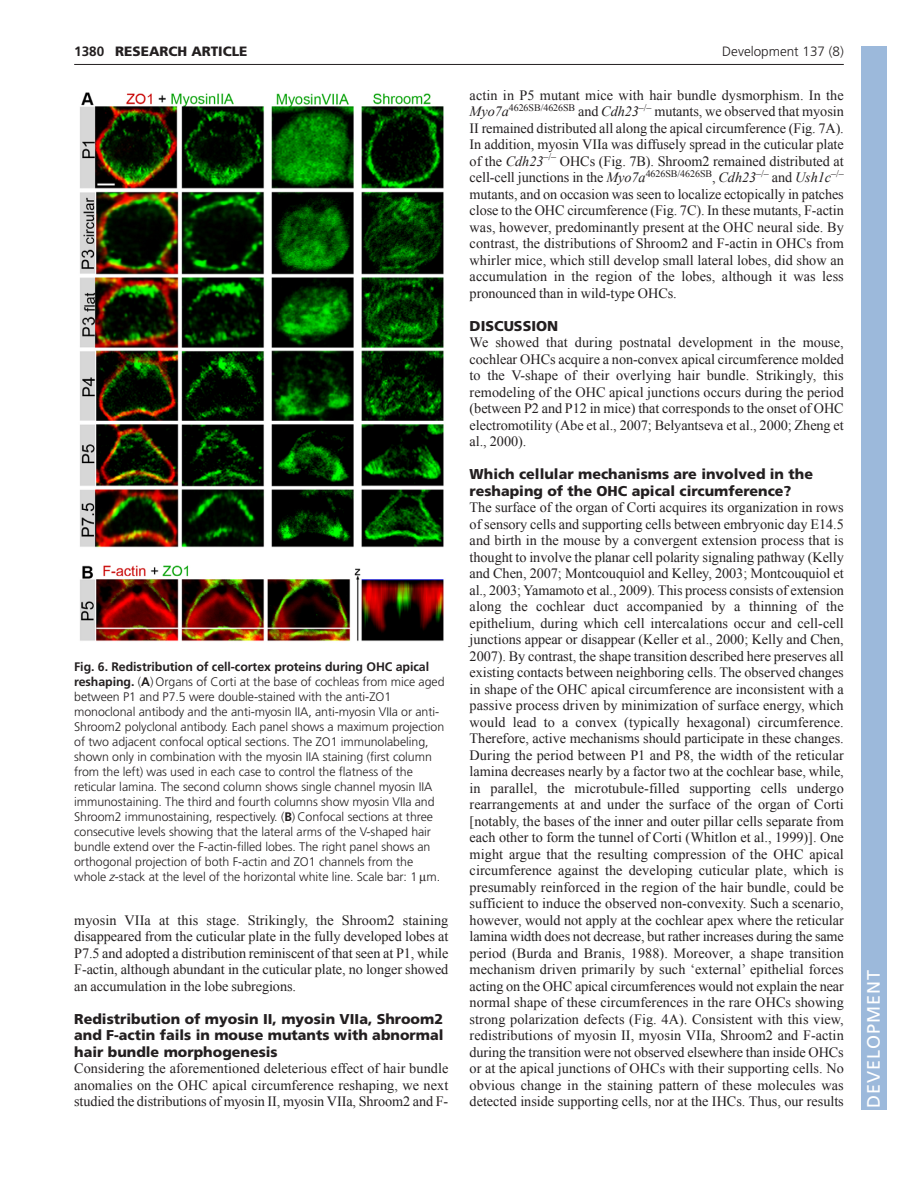
<style>
.page{position:relative;width:918px;height:1188px;background:#fff}
.page>*{position:absolute;margin:0;border:0;box-sizing:border-box;transform-origin:0 0}
.t1{font:18px "Frutiger LT Std";letter-spacing:.055em;color:#fff}
.t2{font:14.25px/16.5px "Times New Roman";letter-spacing:-.005em;color:#231f20;text-align:justify}
.t3{font:900 14.25px/16.5px "Frutiger LT Std";color:#231f20;text-align:justify}
.t4{font:300 13.5px "Frutiger LT Std";color:#231f20}
.t5{font:900 13.5px "Frutiger LT Std";color:#231f20}
.t6{font:700 13.5px "Frutiger LT Std";color:#231f20}
.t7{font:300 12.3px/15px "Frutiger LT Std";letter-spacing:-.005em;color:#231f20}
.s1{font-weight:700}
.s2{font-style:italic}
</style>
<div class="page">
<hr style="left:74px;top:64px;width:770px;height:1px;background:#231f20">
<img style="left:80px;top:92px;width:364px;height:549px">
<div style="left:861px;top:46px;width:25px;height:1064px;background:#9cb9db"></div>
<p class="t6" style="left:74px;top:46px;width:32px">1380</p>
<p class="t5" style="left:115px;top:46px;width:134px">RESEARCH ARTICLE</p>
<p class="t4" style="left:722px;top:46px;width:123px">Development 137 (8)</p>
<p class="t7" style="left:74px;top:660px;width:372px"><span class="s1">Fig. 6. Redistribution of cell-cortex proteins during OHC apical reshaping.</span> (<span class="s1">A</span>) Organs of Corti at the base of cochleas from mice aged between P1 and P7.5 were double-stained with the anti-ZO1 monoclonal antibody and the anti-myosin IIA, anti-myosin VIIa or anti-Shroom2 polyclonal antibody. Each panel shows a maximum projection of two adjacent confocal optical sections. The ZO1 immunolabeling, shown only in combination with the myosin IIA staining (first column from the left) was used in each case to control the flatness of the reticular lamina. The second column shows single channel myosin IIA immunostaining. The third and fourth columns show myosin VIIa and Shroom2 immunostaining, respectively. (<span class="s1">B</span>) Confocal sections at three consecutive levels showing that the lateral arms of the V-shaped hair bundle extend over the F-actin-filled lobes. The right panel shows an orthogonal projection of both F-actin and ZO1 channels from the whole <span class="s2">z</span>-stack at the level of the horizontal white line. Scale bar: 1 m.</p>
<p class="t2" style="left:74px;top:912px;width:376px">myosin VIIa at this stage. Strikingly, the Shroom2 staining disappeared from the cuticular plate in the fully developed lobes at P7.5 and adopted a distribution reminiscent of that seen at P1, while F-actin, although abundant in the cuticular plate, no longer showed an accumulation in the lobe subregions.</p>
<p class="t3" style="left:74px;top:1012px;width:371px">Redistribution of myosin II, myosin VIIa, Shroom2 and F-actin fails in mouse mutants with abnormal hair bundle morphogenesis</p>
<p class="t2" style="left:74px;top:1060px;width:376px">Considering the aforementioned deleterious effect of hair bundle anomalies on the OHC apical circumference reshaping, we next studied the distributions of myosin II, myosin VIIa, Shroom2 and F-</p>
<p class="t2" style="left:470px;top:87px;width:376px">actin in P5 mutant mice with hair bundle dysmorphism. In the <span class="s2">Myo7a</span><sup>4626SB/4626SB</sup> and <span class="s2">Cdh23</span><sup>–/–</sup> mutants, we observed that myosin II remained distributed all along the apical circumference (Fig. 7A).<br>In addition, myosin VIIa was diffusely spread in the cuticular plate of the <span class="s2">Cdh23</span><sup>–/–</sup> OHCs (Fig. 7B). Shroom2 remained distributed at cell-cell junctions in the <span class="s2">Myo7a</span><sup>4626SB/4626SB</sup>, <span class="s2">Cdh23</span><sup>–/–</sup> and <span class="s2">Ush1c</span><sup>–/– </sup>mutants, and on occasion was seen to localize ectopically in patches close to the OHC circumference (Fig. 7C). In these mutants, F-actin was, however, predominantly present at the OHC neural side. By contrast, the distributions of Shroom2 and F-actin in OHCs from whirler mice, which still develop small lateral lobes, did show an accumulation in the region of the lobes, although it was less pronounced than in wild-type OHCs.</p>
<p class="t3" style="left:470px;top:319px;width:90px">DISCUSSION</p>
<p class="t2" style="left:470px;top:334px;width:376px">We showed that during postnatal development in the mouse, cochlear OHCs acquire a non-convex apical circumference molded to the V-shape of their overlying hair bundle. Strikingly, this remodeling of the OHC apical junctions occurs during the period (between P2 and P12 in mice) that corresponds to the onset of OHC electromotility (Abe et al., 2007; Belyantseva et al., 2000; Zheng et al., 2000).</p>
<p class="t3" style="left:470px;top:467px;width:345px">Which cellular mechanisms are involved in the reshaping of the OHC apical circumference?</p>
<p class="t2" style="left:470px;top:499px;width:376px">The surface of the organ of Corti acquires its organization in rows of sensory cells and supporting cells between embryonic day E14.5 and birth in the mouse by a convergent extension process that is thought to involve the planar cell polarity signaling pathway (Kelly and Chen, 2007; Montcouquiol and Kelley, 2003; Montcouquiol et al., 2003; Yamamoto et al., 2009). This process consists of extension along the cochlear duct accompanied by a thinning of the epithelium, during which cell intercalations occur and cell-cell junctions appear or disappear (Keller et al., 2000; Kelly and Chen, 2007). By contrast, the shape transition described here preserves all existing contacts between neighboring cells. The observed changes in shape of the OHC apical circumference are inconsistent with a passive process driven by minimization of surface energy, which would lead to a convex (typically hexagonal) circumference.<br>Therefore, active mechanisms should participate in these changes.<br>During the period between P1 and P8, the width of the reticular lamina decreases nearly by a factor two at the cochlear base, while, in parallel, the microtubule-filled supporting cells undergo rearrangements at and under the surface of the organ of Corti [notably, the bases of the inner and outer pillar cells separate from each other to form the tunnel of Corti (Whitlon et al., 1999)]. One might argue that the resulting compression of the OHC apical circumference against the developing cuticular plate, which is presumably reinforced in the region of the hair bundle, could be sufficient to induce the observed non-convexity. Such a scenario, however, would not apply at the cochlear apex where the reticular lamina width does not decrease, but rather increases during the same period (Burda and Branis, 1988). Moreover, a shape transition mechanism driven primarily by such ‘external’ epithelial forces acting on the OHC apical circumferences would not explain the near normal shape of these circumferences in the rare OHCs showing strong polarization defects (Fig. 4A). Consistent with this view, redistributions of myosin II, myosin VIIa, Shroom2 and F-actin during the transition were not observed elsewhere than inside OHCs or at the apical junctions of OHCs with their supporting cells. No obvious change in the staining pattern of these molecules was detected inside supporting cells, nor at the IHCs. Thus, our results</p>
<p class="t1" style="left:863px;top:1108px;width:140px;rotate:-90deg">DEVELOPMENT</p>
</div>
